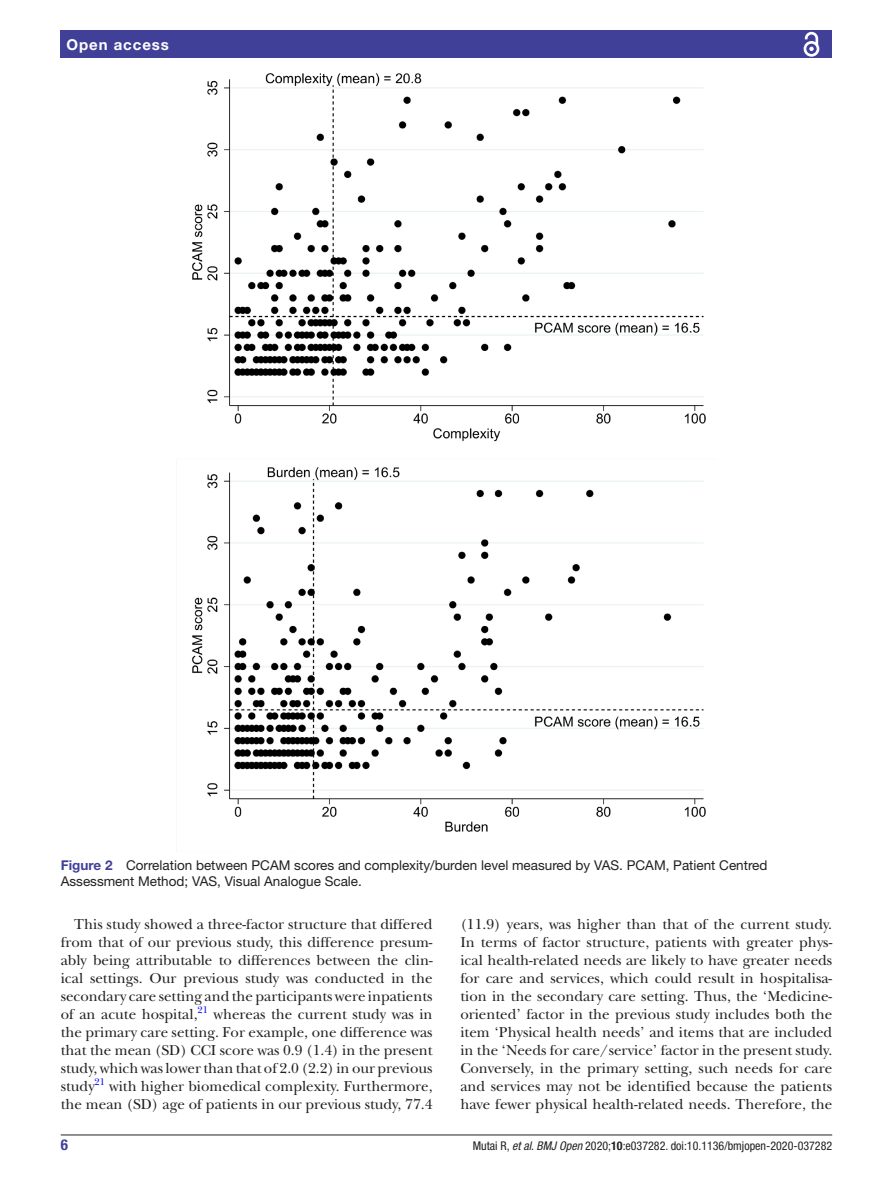
<style>
.page{position:relative;width:893px;height:1191px;background:#fff}
.page>*{position:absolute;margin:0;border:0;box-sizing:border-box;transform-origin:0 0}
.t1{font:15px/18px "New Baskerville";color:#231f20;text-align:justify}
.t2{font:700 15px "Helvetica Neue LT Std";letter-spacing:.065em;color:#fff}
.t3{font:700 condensed 15px "Helvetica Neue LT Std";color:#414099}
.t4{font:13.5px/16.2px "Helvetica Neue LT Std";color:#231f20}
.t5{font:condensed 12px "Helvetica Neue LT Std";color:#231f20}
.t6{font:9.9px "New Baskerville";color:#00f}
.s1{font-weight:700;color:#414099}
.s2{font-style:italic}
.s3{font-weight:700}
</style>
<div class="page">
<hr style="left:61px;top:1134px;width:771px;height:1px;background:#231f20">
<div style="left:61px;top:31px;width:771px;height:27px;background:#414099"></div>
<svg style="left:803px;top:31px;width:17px;height:26px"></svg>
<img style="left:176px;top:73px;width:530px;height:779px">
<p class="t2" style="left:66px;top:35px;width:104px">Open access</p>
<p class="t4" style="left:61px;top:856px;width:708px"><span class="s1">Figure 2</span> Correlation between PCAM scores and complexity/burden level measured by VAS. PCAM, Patient Centred<br>Assessment Method; VAS, Visual Analogue Scale.</p>
<p class="t1" style="left:61px;top:915px;width:373px;text-indent:14px">This study showed a three-factor structure that differed from that of our previous study, this difference presum&shy;ably being attributable to differences between the clin&shy;ical settings. Our previous study was conducted in the secondary care setting and the participants were inpatients of an acute hospital,</p>
<p class="t6" style="left:198px;top:1003px;width:12px">21</p>
<p class="t1" style="left:61px;top:1005px;width:373px;text-indent:153px">whereas the current study was in the primary care setting. For example, one difference was that the mean (SD) CCI score was 0.9 (1.4) in the present study, which was lower than that of 2.0 (2.2) in our previous study</p>
<p class="t6" style="left:95px;top:1075px;width:12px">21</p>
<p class="t1" style="left:61px;top:1077px;width:373px;text-align:right">with higher biomedical complexity. Furthermore,<br>the mean (SD) age of patients in our previous study, 77.4</p>
<p class="t1" style="left:460px;top:915px;width:373px">(11.9) years, was higher than that of the current study.<br>In terms of factor structure, patients with greater phys&shy;ical health-related needs are likely to have greater needs for care and services, which could result in hospitalisa&shy;tion in the secondary care setting. Thus, the ‘Medicine&shy;oriented’ factor in the previous study includes both the item ‘Physical health needs’ and items that are included in the ‘Needs for care/service’ factor in the present study.<br>Conversely, in the primary setting, such needs for care and services may not be identified because the patients have fewer physical health-related needs. Therefore, the</p>
<p class="t3" style="left:61px;top:1135px;width:9px">6</p>
<p class="t5" style="left:473px;top:1138px;width:361px">Mutai R, <span class="s2">et al</span>. <span class="s2">BMJ Open</span> 2020;<span class="s3">10</span>:e037282. doi:10.1136/bmjopen-2020-037282</p>
</div>
